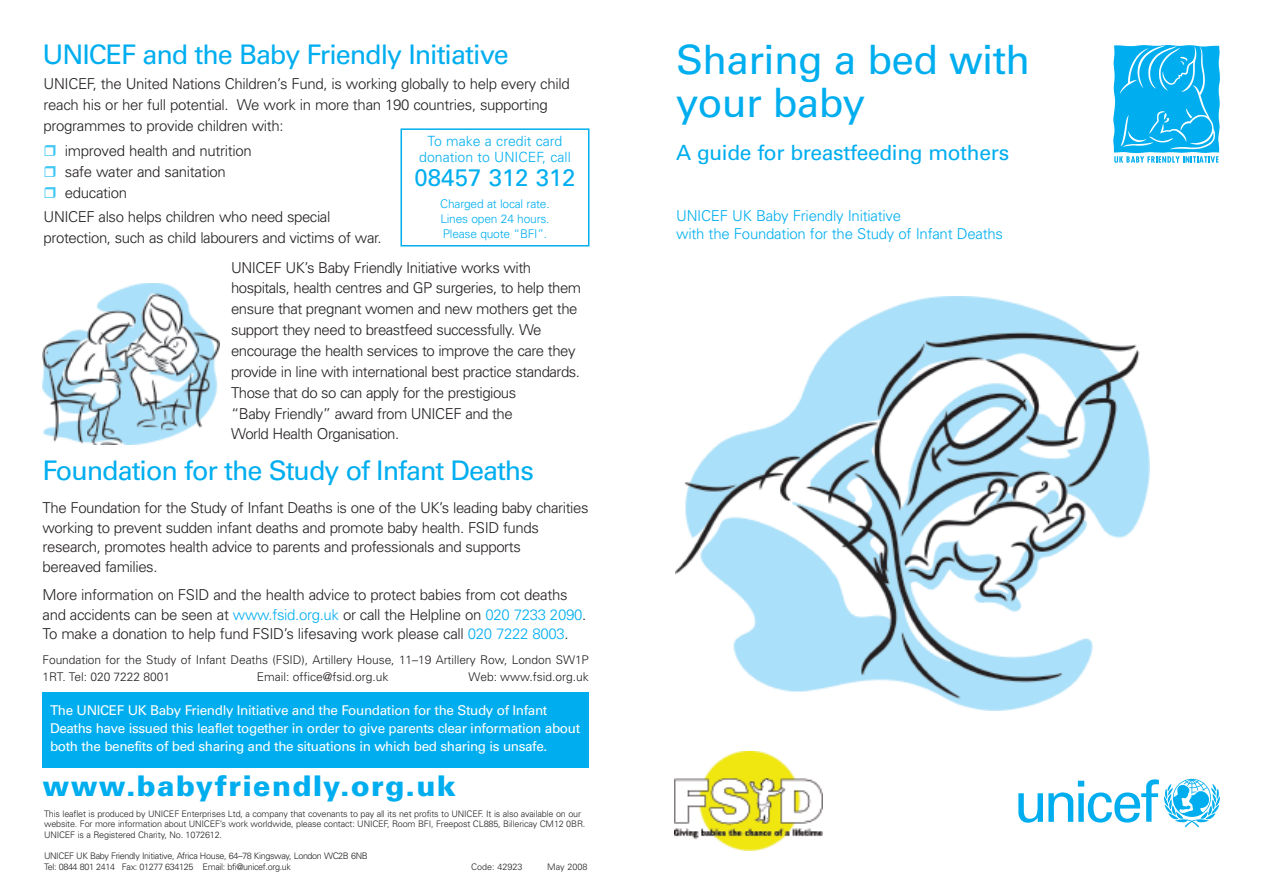
<style>
.page{position:relative;width:1263px;height:893px;background:#fff}
.page>*{position:absolute;margin:0;border:0;box-sizing:border-box;transform-origin:0 0}
.t1{font:40.5px/43.5px "Univers";letter-spacing:-.015em;color:#00aeef}
.t2{font:900 28.5px "Univers";letter-spacing:.045em;color:#00aeef}
.t3{font:27px "Univers";letter-spacing:-.04em;color:#00aeef}
.t4{font:24px "Univers";color:#00aeef}
.t5{font:21px "Univers";letter-spacing:-.015em;color:#00aeef}
.t6{font:300 15px/20.9px "Univers";letter-spacing:-.03em;color:#231f20}
.t7{font:300 15px/18px "Univers";letter-spacing:-.015em;color:#00aeef}
.t8{font:300 14.1px/16.5px "Univers";color:#00aeef;text-align:center}
.t9{font:13.5px/18px "Univers";letter-spacing:-.03em;color:#fff}
.t10{font:300 12px/16.5px "Univers";letter-spacing:-.005em;color:#231f20}
.t11{font:300 12px/15px "Univers";letter-spacing:-.015em;color:#00aeef;text-align:justify}
.t12{font:300 9px/10.5px "Univers";letter-spacing:-.015em;color:#231f20}
.t13{font:300 9px/10.8px "Univers";letter-spacing:-.04em;color:#231f20}
.s1{color:#00aeef}
</style>
<div class="page">
<svg style="left:1018px;top:779px;width:202px;height:48px"></svg>
<svg style="left:1114px;top:157px;width:104px;height:6px"></svg>
<img style="left:1113px;top:45px;width:107px;height:112px">
<img style="left:675px;top:297px;width:475px;height:414px">
<img style="left:675px;top:751px;width:147px;height:99px">
<img style="left:42px;top:283px;width:178px;height:162px">
<div style="left:400px;top:128px;width:189px;height:118px;border:2px solid #00aeef"></div>
<div style="left:43px;top:691px;width:546px;height:76px;background:#00aeef"></div>
<h3 class="t3" style="left:43px;top:45px;width:468px">UNICEF and the Baby Friendly Initiative</h3>
<p class="t6" style="left:44px;top:75px;width:528px">UNICEF, the United Nations Children’s Fund, is working globally to help every child reach his or her full potential. We work in more than 190 countries, supporting programmes to provide children with:</p>
<p class="t6" style="left:65px;top:142px;width:188px">improved health and nutrition safe water and sanitation education</p>
<p class="t6" style="left:44px;top:208px;width:340px">UNICEF also helps children who need special protection, such as child labourers and victims of war.</p>
<p class="t6" style="left:231px;top:258px;width:352px">UNICEF UK’s Baby Friendly Initiative works with hospitals, health centres and GP surgeries, to help them ensure that pregnant women and new mothers get the support they need to breastfeed successfully. We encourage the health services to improve the care they provide in line with international best practice standards.<br>Those that do so can apply for the prestigious<br>“Baby Friendly” award from UNICEF and the<br>World Health Organisation.</p>
<p class="t8" style="left:419px;top:134px;width:153px">To make a credit card donation to UNICEF, call</p>
<h3 class="t4" style="left:415px;top:169px;width:162px">08457 312 312</h3>
<p class="t11" style="left:440px;top:197px;width:111px">Charged at local rate.<br>Lines open 24 hours.<br>Please quote “BFI”.</p>
<h3 class="t3" style="left:43px;top:461px;width:493px">Foundation for the Study of Infant Deaths</h3>
<p class="t6" style="left:43px;top:499px;width:547px;line-height:19.6px">The Foundation for the Study of Infant Deaths is one of the UK’s leading baby charities working to prevent sudden infant deaths and promote baby health. FSID funds research, promotes health advice to parents and professionals and supports<br>bereaved families.</p>
<p class="t6" style="left:43px;top:586px;width:545px;line-height:19.6px">More information on FSID and the health advice to protect babies from cot deaths and accidents can be seen at <span class="s1">www.fsid.org.uk</span> or call the Helpline on <span class="s1">020 7233 2090</span>.<br>To make a donation to help fund FSID’s lifesaving work please call <span class="s1">020 7222 8003</span>.</p>
<p class="t10" style="left:43px;top:653px;width:548px">Foundation for the Study of Infant Deaths (FSID), Artillery House, 11–19 Artillery Row, London SW1P<br>1RT. Tel: 020 7222 8001</p>
<p class="t10" style="left:257px;top:669px;width:133px">Email: office@fsid.org.uk</p>
<p class="t10" style="left:469px;top:669px;width:122px">Web: www.fsid.org.uk</p>
<p class="t9" style="left:50px;top:702px;width:532px">The UNICEF UK Baby Friendly Initiative and the Foundation for the Study of Infant<br>Deaths have issued this leaflet together in order to give parents clear information about both the benefits of bed sharing and the situations in which bed sharing is unsafe.</p>
<h2 class="t2" style="left:43px;top:775px;width:415px">www.babyfriendly.org.uk</h2>
<p class="t12" style="left:44px;top:809px;width:543px">This leaflet is produced by UNICEF Enterprises Ltd, a company that covenants to pay all its net profits to UNICEF. It is also available on our website. For more information about UNICEF’s work worldwide, please contact: UNICEF, Room BFI, Freepost CL885, Billericay CM12 0BR.<br>UNICEF is a Registered Charity, No. 1072612.</p>
<p class="t12" style="left:471px;top:863px;width:53px">Code: 42923</p>
<p class="t12" style="left:547px;top:863px;width:42px">May 2008</p>
<p class="t13" style="left:44px;top:852px;width:325px">UNICEF UK Baby Friendly Initiative, Africa House, 64–78 Kingsway, London WC2B 6NB<br>Tel: 0844 801 2414 Fax: 01277 634125 Email: bfi@unicef.org.uk</p>
<h1 class="t1" style="left:676px;top:41px;width:356px">Sharing a bed with your baby</h1>
<h3 class="t5" style="left:676px;top:145px;width:335px">A guide for breastfeeding mothers</h3>
<p class="t7" style="left:676px;top:208px;width:328px">UNICEF UK Baby Friendly Initiative<br>with the Foundation for the Study of Infant Deaths</p>
</div>
